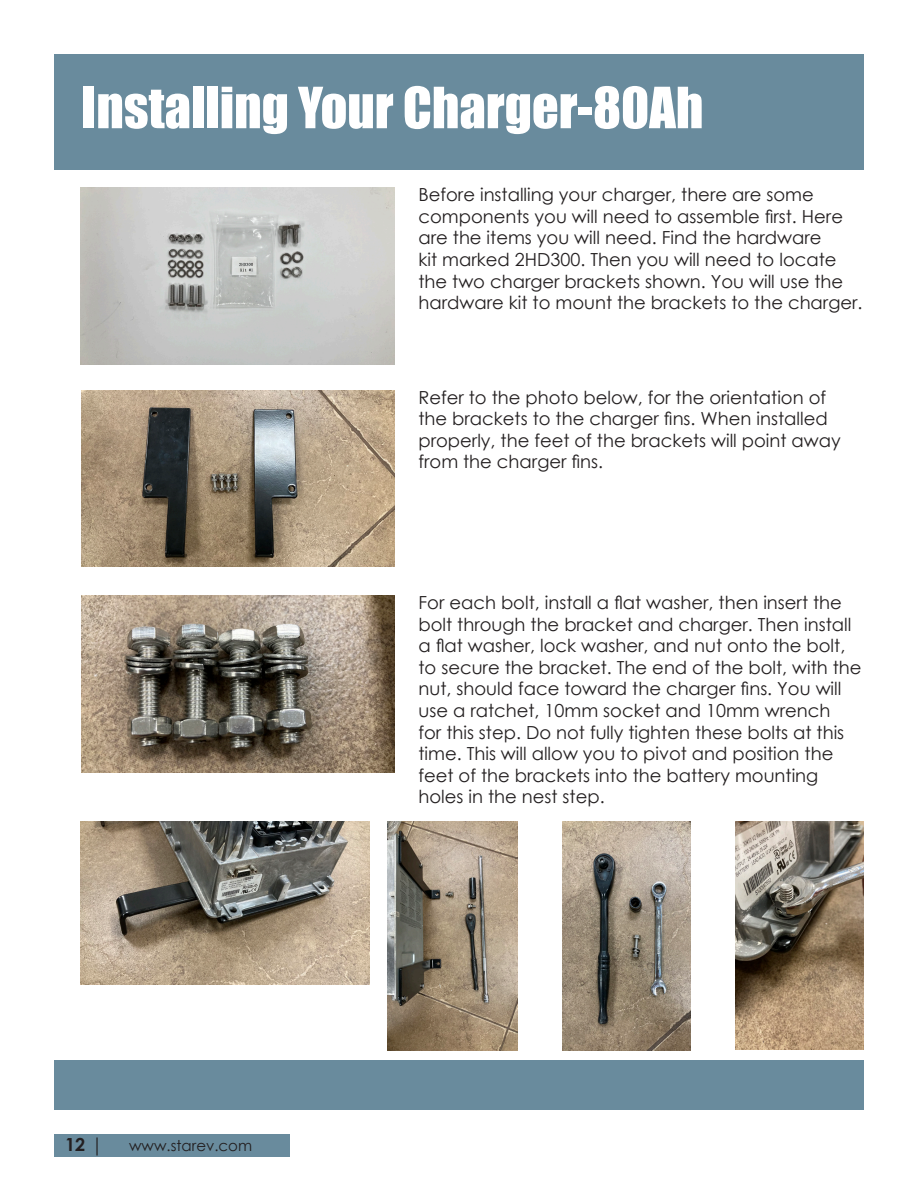
<style>
.page{position:relative;width:918px;height:1188px;background:#fff}
.page>*{position:absolute;margin:0;border:0;box-sizing:border-box;transform-origin:0 0}
.t1{font:52.5px "Impact";color:#fff}
.t2{font:18px/21.6px "Century Gothic";color:#231f20}
.t3{font:700 18px "Century Gothic";color:#231f20}
.t4{font:15px "Century Gothic";color:#231f20}
.s1{font-family:"Minion Pro";font-weight:400}
</style>
<div class="page">
<div style="left:54px;top:1134px;width:236px;height:22px;background:#698b9d"></div>
<div style="left:54px;top:54px;width:810px;height:115px;background:#698b9d"></div>
<div style="left:54px;top:1061px;width:810px;height:49px;background:#698b9d"></div>
<img style="left:81px;top:390px;width:313px;height:177px">
<img style="left:80px;top:188px;width:314px;height:176px">
<img style="left:562px;top:822px;width:129px;height:228px">
<img style="left:81px;top:595px;width:313px;height:177px">
<img style="left:388px;top:822px;width:130px;height:228px">
<img style="left:735px;top:822px;width:129px;height:228px">
<img style="left:80px;top:822px;width:289px;height:163px">
<p class="t1" style="left:81px;top:67px;width:624px">Installing Your Charger-80Ah</p>
<p class="t2" style="left:418px;top:184px;width:446px">Before installing your charger, there are some components you will need to assemble first. Here are the items you will need. Find the hardware<br>kit marked 2HD300. Then you will need to locate the two charger brackets shown. You will use the hardware kit to mount the brackets to the charger.</p>
<p class="t2" style="left:418px;top:386px;width:424px">Refer to the photo below, for the orientation of the brackets to the charger fins. When installed properly, the feet of the brackets will point away from the charger fins.</p>
<p class="t3" style="left:65px;top:1130px;width:36px">12 <span class="s1">|</span></p>
<p class="t4" style="left:129px;top:1135px;width:125px">www.starev.com</p>
<p class="t2" style="left:418px;top:591px;width:445px">For each bolt, install a flat washer, then insert the bolt through the bracket and charger. Then install a flat washer, lock washer, and nut onto the bolt, to secure the bracket. The end of the bolt, with the nut, should face toward the charger fins. You will use a ratchet, 10mm socket and 10mm wrench<br>for this step. Do not fully tighten these bolts at this time. This will allow you to pivot and position the feet of the brackets into the battery mounting holes in the nest step.</p>
</div>
